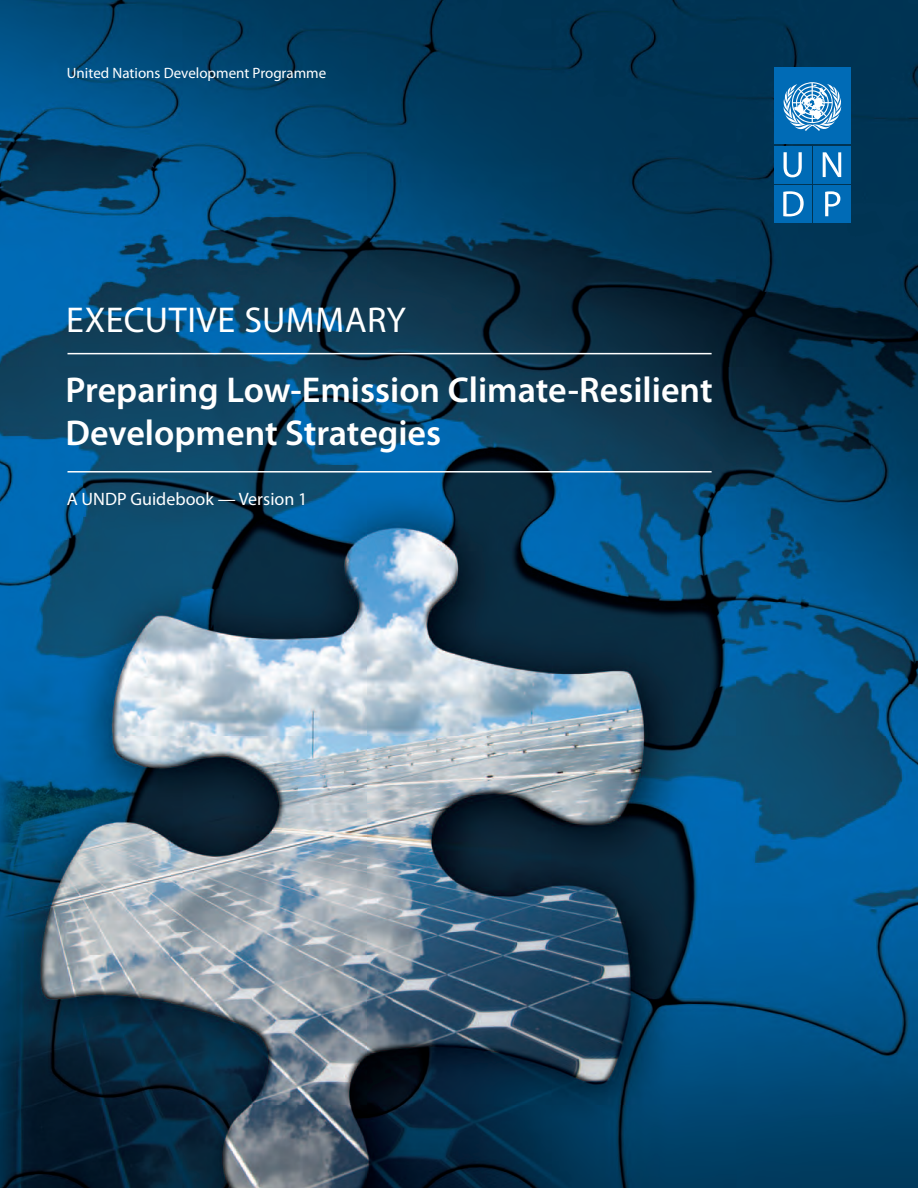
<style>
.page{position:relative;width:918px;height:1188px;background:#fff}
.page>*{position:absolute;margin:0;border:0;box-sizing:border-box;transform-origin:0 0}
.t1{font:600 36px/43.2px "Myriad Pro";color:#fff}
.t2{font:36px "Myriad Pro";letter-spacing:.01em;color:#fff}
.t3{font:18px "Myriad Pro";color:#fff}
.t4{font:15px "Myriad Pro";color:#fff}
</style>
<div class="page">
<img style="left:0;top:0;width:918px;height:1188px">
<div style="left:813px;top:146px;width:37px;height:37px;background:#006bb6"></div>
<div style="left:774px;top:146px;width:37px;height:37px;background:#006bb6"></div>
<div style="left:813px;top:185px;width:37px;height:37px;background:#006bb6"></div>
<div style="left:774px;top:186px;width:37px;height:37px;background:#006bb6"></div>
<div style="left:774px;top:68px;width:76px;height:76px;background:#006bb6"></div>
<svg style="left:784px;top:152px;width:18px;height:25px"></svg>
<svg style="left:823px;top:152px;width:18px;height:25px"></svg>
<svg style="left:825px;top:191px;width:15px;height:25px"></svg>
<svg style="left:783px;top:191px;width:21px;height:25px"></svg>
<svg style="left:783px;top:82px;width:59px;height:49px"></svg>
<hr style="left:68px;top:471px;width:644px;height:2px;background:#fff">
<hr style="left:68px;top:353px;width:644px;height:1px;background:#fff">
<p class="t4" style="left:67px;top:64px;width:261px">United Nations Development Programme</p>
<p class="t2" style="left:66px;top:298px;width:341px">EXECUTIVE SUMMARY</p>
<p class="t1" style="left:66px;top:367px;width:649px">Preparing Low-Emission Climate-Resilient<br>Development Strategies</p>
<p class="t3" style="left:67px;top:488px;width:242px">A UNDP Guidebook — Version 1</p>
</div>
